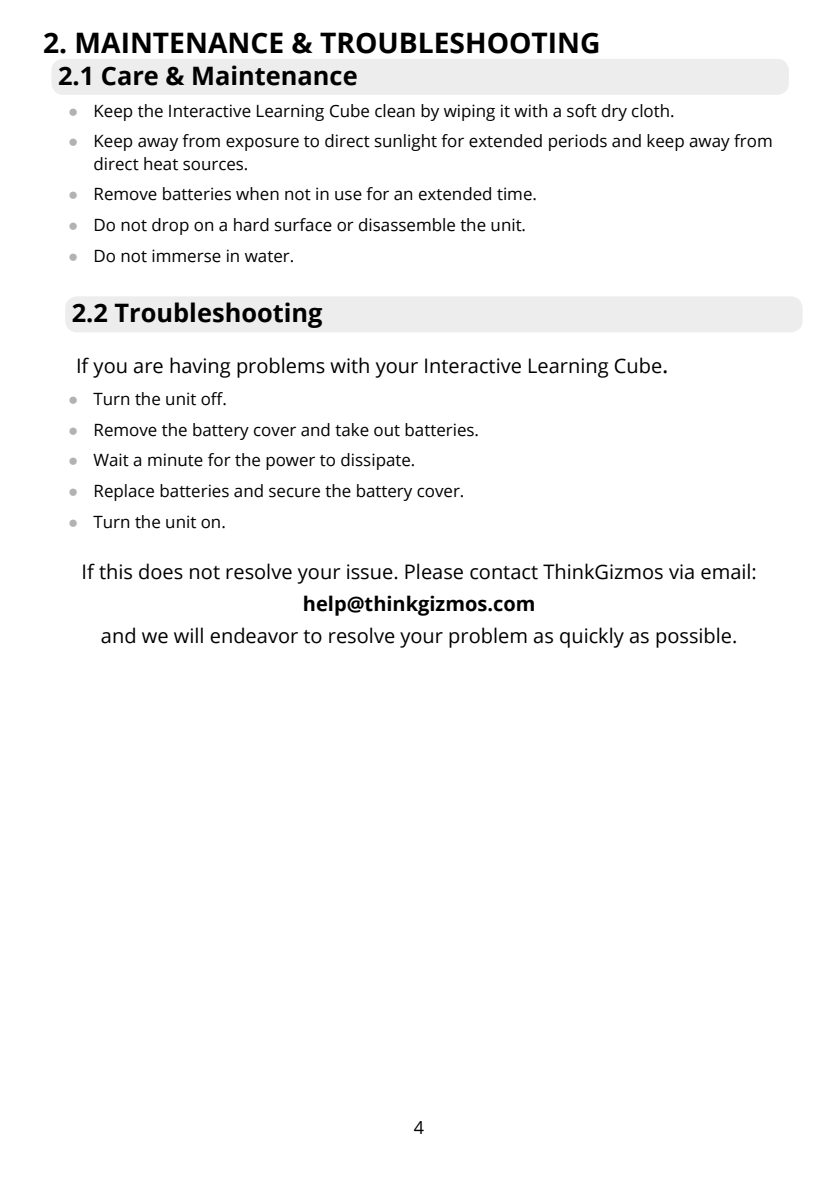
<style>
.page{position:relative;width:840px;height:1191px;background:#fff}
.page>*{position:absolute;margin:0;border:0;box-sizing:border-box;transform-origin:0 0}
.t1{font:700 28.2px "Open Sans";color:#000}
.t2{font:700 25.4px "Open Sans";color:#000}
.t3{font:20px "Open Sans";color:#000}
.t4{font:700 20px "Open Sans";color:#000}
.t5{font:18px "Open Sans";color:#000}
.t6{font:17px/22.6px "Open Sans";color:#000}
.s1{font-family:"Arial";color:#b3b2b2}
.s2{font-size:24px}
</style>
<div class="page">
<div style="left:51px;top:59px;width:737px;height:36px;background:#ededed;border-radius:12px"></div>
<div style="left:65px;top:296px;width:737px;height:36px;background:#ededed;border-radius:12px"></div>
<h1 class="t1" style="left:43px;top:23px;width:558px">2. MAINTENANCE &amp; TROUBLESHOOTING</h1>
<h2 class="t2" style="left:58px;top:58px;width:301px">2.1 Care &amp; Maintenance</h2>
<p class="t6" style="left:68px;top:99px;width:607px"><span class="s1">●</span> Keep the Interactive Learning Cube clean by wiping it with a soft dry cloth.</p>
<p class="t6" style="left:93px;top:129px;width:680px;text-indent:-25px"><span class="s1">●</span> Keep away from exposure to direct sunlight for extended periods and keep away from direct heat sources.</p>
<p class="t6" style="left:68px;top:182px;width:470px"><span class="s1">●</span> Remove batteries when not in use for an extended time.</p>
<p class="t6" style="left:68px;top:213px;width:459px"><span class="s1">●</span> Do not drop on a hard surface or disassemble the unit.</p>
<p class="t6" style="left:68px;top:244px;width:227px"><span class="s1">●</span> Do not immerse in water.</p>
<h2 class="t2" style="left:72px;top:295px;width:252px">2.2 Troubleshooting</h2>
<p class="t3" style="left:76px;top:352px;width:593px">If you are having problems with your Interactive Learning Cube<span class="s2">.</span></p>
<p class="t6" style="left:68px;top:387px;width:160px"><span class="s1">●</span> Turn the unit off.</p>
<p class="t6" style="left:68px;top:418px;width:412px"><span class="s1">●</span> Remove the battery cover and take out batteries.</p>
<p class="t6" style="left:68px;top:448px;width:348px"><span class="s1">●</span> Wait a minute for the power to dissipate.</p>
<p class="t6" style="left:68px;top:479px;width:397px"><span class="s1">●</span> Replace batteries and secure the battery cover.</p>
<p class="t6" style="left:68px;top:509px;width:159px"><span class="s1">●</span> Turn the unit on.</p>
<p class="t3" style="left:81px;top:558px;width:676px">If this does not resolve your issue. Please contact ThinkGizmos via email:</p>
<p class="t4" style="left:303px;top:590px;width:234px">help@thinkgizmos.com</p>
<p class="t3" style="left:101px;top:622px;width:637px">and we will endeavor to resolve your problem as quickly as possible.</p>
<p class="t5" style="left:413px;top:1114px;width:12px">4</p>
</div>
